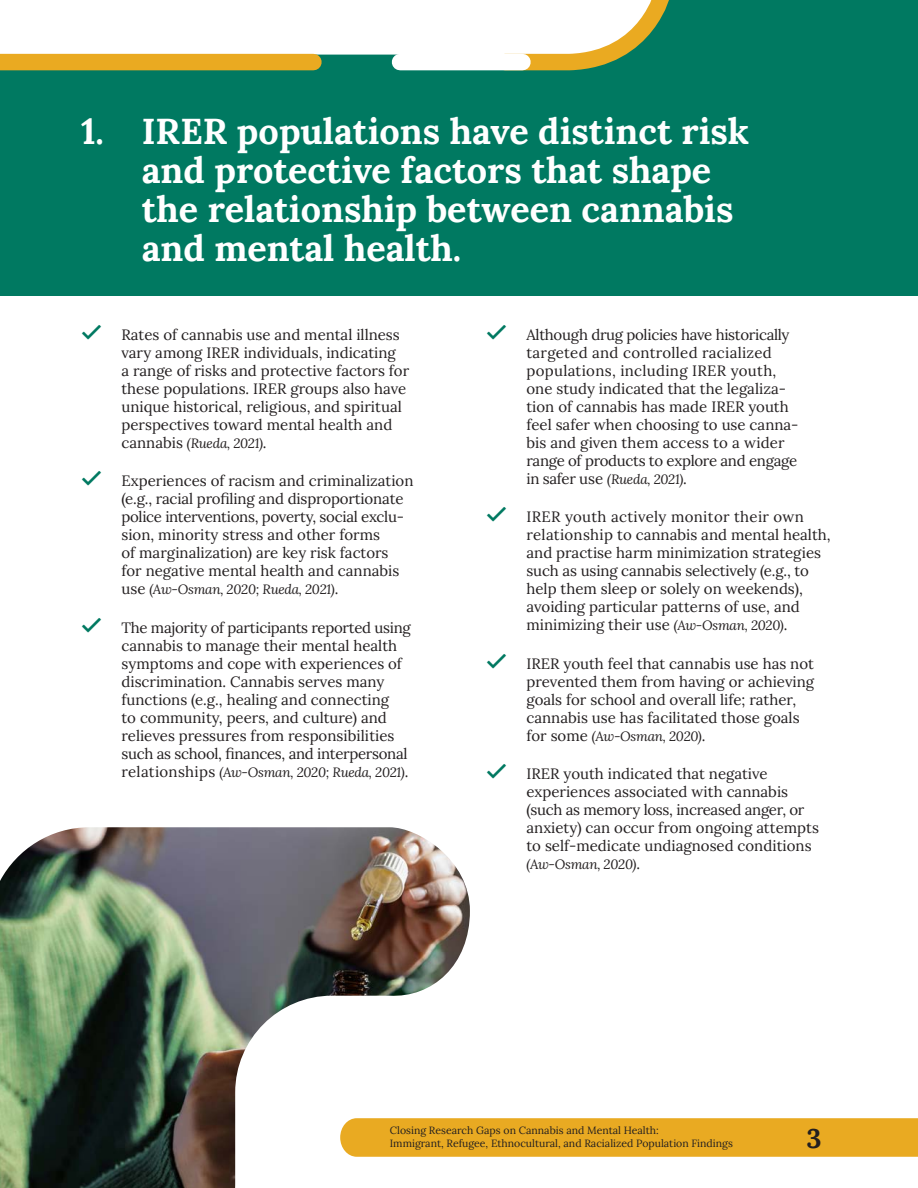
<style>
.page{position:relative;width:918px;height:1188px;background:#fff}
.page>*{position:absolute;margin:0;border:0;box-sizing:border-box;transform-origin:0 0}
.t1{font:700 36px/39px "Lora";color:#fff}
.t2{font:700 27px "Lora";color:#231f20}
.t3{font:15px/18px "Lora";color:#231f20}
.t4{font:italic 13.5px "Lora";letter-spacing:-.02em;color:#231f20}
.t5{font:10.5px/12.8px "Lora";color:#231f20}
.s1{color:#007961}
.s2{font-style:normal;font-size:15px}
.s3{font-style:italic;font-size:13.5px}
</style>
<div class="page">
<div style="left:0;top:0;width:918px;height:296px;background:#007961"></div>
<img style="left:0;top:827px;width:470px;height:361px">
<svg style="left:0;top:0;width:669px;height:71px;background:#e7e5cc"></svg>
<div style="left:400px;top:54px;width:122px;height:16px;background:#fff"></div>
<div style="left:340px;top:1118px;width:578px;height:39px;background:#e9aa22"></div>
<h2 class="t1" style="left:142px;top:109px;width:609px;text-indent:-61px">1. IRER populations have distinct risk and protective factors that shape the relationship between cannabis and mental health.</h2>
<p class="t3" style="left:122px;top:325px;width:289px;text-indent:-40px"><span class="s1">✓</span> Rates of cannabis use and mental illness vary among IRER individuals, indicating<br>a range of risks and protective factors for these populations. IRER groups also have unique historical, religious, and spiritual perspectives toward mental health and</p>
<p class="t4" style="left:122px;top:434px;width:147px"><span class="s2">cannabis</span> (Rueda, 2021)<span class="s2">.</span></p>
<p class="t3" style="left:122px;top:471px;width:293px;text-indent:-40px"><span class="s1">✓</span> Experiences of racism and criminalization (e.g., racial profiling and disproportionate police interventions, poverty, social exclu&shy;sion, minority stress and other forms<br>of marginalization) are key risk factors<br>for negative mental health and cannabis</p>
<p class="t4" style="left:122px;top:580px;width:218px"><span class="s2">use</span> (Aw-Osman, 2020; Rueda, 2021)<span class="s2">.</span></p>
<p class="t3" style="left:122px;top:617px;width:291px;text-indent:-40px"><span class="s1">✓</span> The majority of participants reported using cannabis to manage their mental health symptoms and cope with experiences of discrimination. Cannabis serves many functions (e.g., healing and connecting<br>to community, peers, and culture) and relieves pressures from responsibilities such as school, finances, and interpersonal</p>
<p class="t4" style="left:122px;top:762px;width:288px"><span class="s2">relationships</span> (Aw-Osman, 2020; Rueda, 2021)<span class="s2">.</span></p>
<p class="t3" style="left:526px;top:325px;width:274px;text-indent:-40px"><span class="s1">✓</span> Although drug policies have historically targeted and controlled racialized populations, including IRER youth, one study indicated that the legaliza&shy;tion of cannabis has made IRER youth feel safer when choosing to use canna&shy;bis and given them access to a wider range of products to explore and engage</p>
<p class="t4" style="left:526px;top:470px;width:162px"><span class="s2">in safer use</span> (Rueda, 2021)<span class="s2">.</span></p>
<p class="t3" style="left:526px;top:507px;width:306px;text-indent:-40px"><span class="s1">✓</span> IRER youth actively monitor their own relationship to cannabis and mental health, and practise harm minimization strategies such as using cannabis selectively (e.g., to help them sleep or solely on weekends), avoiding particular patterns of use, and minimizing their use <span class="s3">(Aw-Osman, 2020)</span>.</p>
<p class="t3" style="left:526px;top:653px;width:289px;text-indent:-40px"><span class="s1">✓</span> IRER youth feel that cannabis use has not prevented them from having or achieving goals for school and overall life; rather, cannabis use has facilitated those goals</p>
<p class="t4" style="left:526px;top:726px;width:180px"><span class="s2">for some</span> (Aw-Osman, 2020)<span class="s2">.</span></p>
<p class="t3" style="left:526px;top:764px;width:294px;text-indent:-40px"><span class="s1">✓</span> IRER youth indicated that negative experiences associated with cannabis (such as memory loss, increased anger, or anxiety) can occur from ongoing attempts to self-medicate undiagnosed conditions</p>
<p class="t4" style="left:526px;top:855px;width:115px">(Aw-Osman, 2020)<span class="s2">.</span></p>
<p class="t5" style="left:390px;top:1123px;width:344px">Closing Research Gaps on Cannabis and Mental Health:<br>Immigrant, Refugee, Ethnocultural, and Racialized Population Findings</p>
<h2 class="t2" style="left:806px;top:1117px;width:17px">3</h2>
</div>
